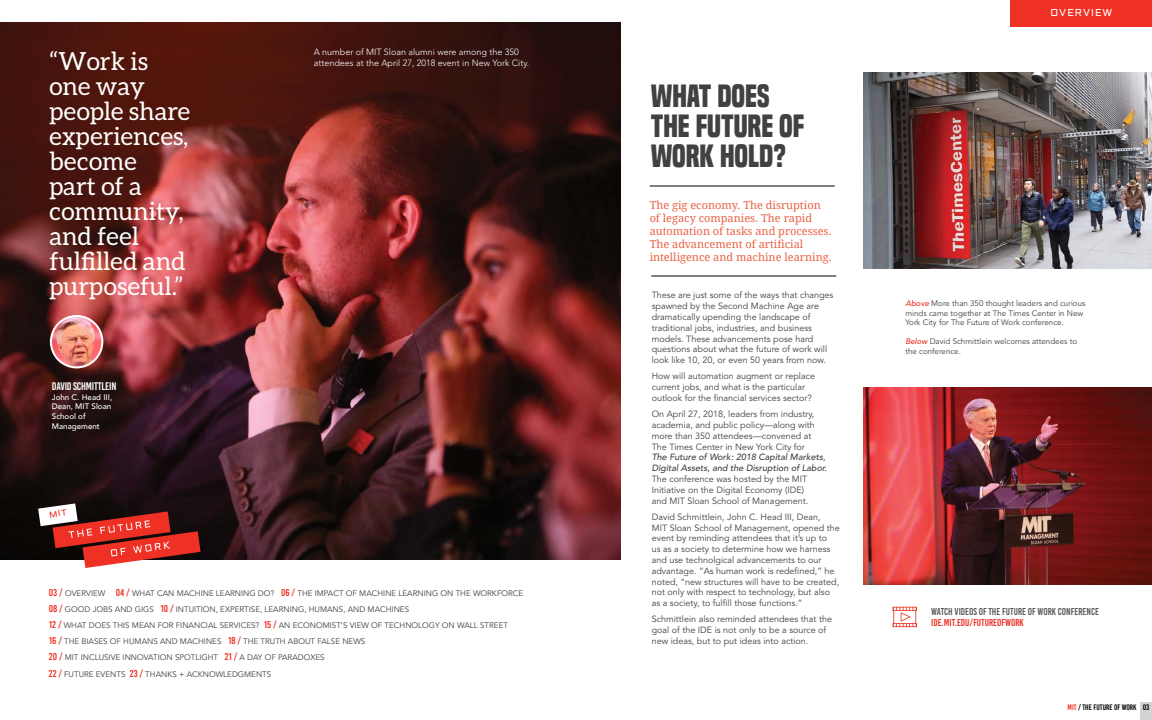
<style>
.page{position:relative;width:1152px;height:720px;background:#fff}
.page>*{position:absolute;margin:0;border:0;box-sizing:border-box;transform-origin:0 0}
.t1{font:700 30px/30px "Built Titling Rg";color:#414042}
.t2{font:25px/25px "Aleo";color:#fff}
.t3{font:11px/13px "Droid Serif";color:#e96246}
.t4{font:11px "Base One";letter-spacing:-.02em;color:#fff}
.t5{font:10px "Base One";color:#58595b}
.t6{font:10px "Base One";color:#ee3124}
.t7{font:10px "Aldrich";letter-spacing:.1em;color:#fff}
.t8{font:9px/10.8px "Avenir LT Std";color:#414042}
.t9{font:300 9px/10.8px "Avenir LT Std";color:#fff}
.t10{font:italic 500 9px/10.8px "Avenir LT Std";color:#414042}
.t11{font:8px/16px "Avenir LT Std";color:#414042}
.t12{font:500 8px/9.6px "Avenir";color:#fff}
.t13{font:8px "Base One";color:#000}
.s1{font-family:"Base One";font-size:10px;color:#ee3124}
.s2{font-weight:500;font-style:italic;color:#ee3124}
.s3{color:#ee3124}
</style>
<div class="page">
<img style="left:0;top:23px;width:621px;height:536px">
<img style="left:863px;top:72px;width:289px;height:197px">
<div style="left:1011px;top:0;width:141px;height:27px;background:#ee3124"></div>
<hr style="left:650px;top:186px;width:185px;height:1px;background:#000">
<img style="left:863px;top:387px;width:289px;height:197px">
<img style="left:51px;top:316px;width:51px;height:51px;border-radius:26px">
<div style="left:50px;top:315px;width:53px;height:53px;border:2px solid #fff;border-radius:50%"></div>
<hr style="left:651px;top:276px;width:185px;height:1px;background:#000">
<div style="left:1141px;top:702px;width:11px;height:18px;background:#d1d3d4"></div>
<svg style="left:893px;top:607px;width:24px;height:20px"></svg>
<svg style="left:38px;top:503px;width:163px;height:65px"></svg>
<h2 class="t2" style="left:49px;top:48px;width:142px">“Work is one way people share experiences, become<br>part of a community, and feel fulfilled and purposeful.”</h2>
<p class="t4" style="left:52px;top:381px;width:66px">DAVID SCHMITTLEIN</p>
<p class="t12" style="left:52px;top:392px;width:62px">John C. Head III,<br>Dean, MIT Sloan<br>School of<br>Management</p>
<p class="t9" style="left:314px;top:47px;width:217px">A number of MIT Sloan alumni were among the 350 attendees at the April 27, 2018 event in New York City.</p>
<p class="t11" style="left:49px;top:585px;width:476px"><span class="s1">03 /</span> OVERVIEW <span class="s1">04 /</span> WHAT CAN MACHINE LEARNING DO? <span class="s1">06 /</span> THE IMPACT OF MACHINE LEARNING ON THE WORKFORCE <span class="s1">08 /</span> GOOD JOBS AND GIGS <span class="s1">10 /</span> INTUITION, EXPERTISE, LEARNING, HUMANS, AND MACHINES<br><span class="s1">12 /</span> WHAT DOES THIS MEAN FOR FINANCIAL SERVICES? <span class="s1">15 /</span> AN ECONOMIST’S VIEW OF TECHNOLOGY ON WALL STREET<br><span class="s1">16 /</span> THE BIASES OF HUMANS AND MACHINES <span class="s1">18 /</span> THE TRUTH ABOUT FALSE NEWS<br><span class="s1">20 /</span> MIT INCLUSIVE INNOVATION SPOTLIGHT <span class="s1">21 /</span> A DAY OF PARADOXES</p>
<p class="t11" style="left:49px;top:667px;width:224px"><span class="s1">22 /</span> FUTURE EVENTS <span class="s1">23 /</span> THANKS + ACKNOWLEDGMENTS</p>
<h1 class="t1" style="left:651px;top:82px;width:155px">WHAT DOES<br>THE FUTURE OF<br>WORK HOLD?</h1>
<p class="t3" style="left:650px;top:199px;width:184px">The gig economy. The disruption of legacy companies. The rapid automation of tasks and processes.<br>The advancement of artificial intelligence and machine learning.</p>
<p class="t8" style="left:652px;top:290px;width:183px">These are just some of the ways that changes spawned by the Second Machine Age are dramatically upending the landscape of traditional jobs, industries, and business models. These advancements pose hard questions about what the future of work will look like 10, 20, or even 50 years from now.</p>
<p class="t8" style="left:652px;top:371px;width:165px">How will automation augment or replace current jobs, and what is the particular outlook for the financial services sector?</p>
<p class="t8" style="left:652px;top:409px;width:165px">On April 27, 2018, leaders from industry, academia, and public policy—along with more than 350 attendees—convened at The Times Center in New York City for</p>
<p class="t10" style="left:652px;top:452px;width:177px">The Future of Work: 2018 Capital Markets,<br>Digital Assets, and the Disruption of Labor.</p>
<p class="t8" style="left:652px;top:474px;width:158px">The conference was hosted by the MIT<br>Initiative on the Digital Economy (IDE) and MIT Sloan School of Management.</p>
<p class="t8" style="left:652px;top:512px;width:190px">David Schmittlein, John C. Head III, Dean,<br>MIT Sloan School of Management, opened the event by reminding attendees that it’s up to<br>us as a society to determine how we harness and use technolgical advancements to our advantage. “As human work is redefined,” he noted, “new structures will have to be created, not only with respect to technology, but also as a society, to fulfill those functions.”</p>
<p class="t8" style="left:652px;top:614px;width:182px">Schmittlein also reminded attendees that the goal of the IDE is not only to be a source of new ideas, but to put ideas into action.</p>
<p class="t7" style="left:1050px;top:6px;width:63px">OVERVIEW</p>
<p class="t11" style="left:905px;top:299px;width:182px;line-height:9.6px"><span class="s2">Above</span> More than 350 thought leaders and curious minds came together at The Times Center in New<br>York City for The Future of Work conference.</p>
<p class="t11" style="left:905px;top:337px;width:173px;line-height:9.6px"><span class="s2">Below</span> David Schmittlein welcomes attendees to the conference.</p>
<p class="t5" style="left:931px;top:606px;width:169px">WATCH VIDEOS OF THE FUTURE OF WORK CONFERENCE</p>
<p class="t6" style="left:931px;top:617px;width:94px">IDE.MIT.EDU/FUTUREOFWORK</p>
<p class="t13" style="left:1068px;top:703px;width:83px"><span class="s3">MIT</span> / THE FUTURE OF WORK 03</p>
</div>
